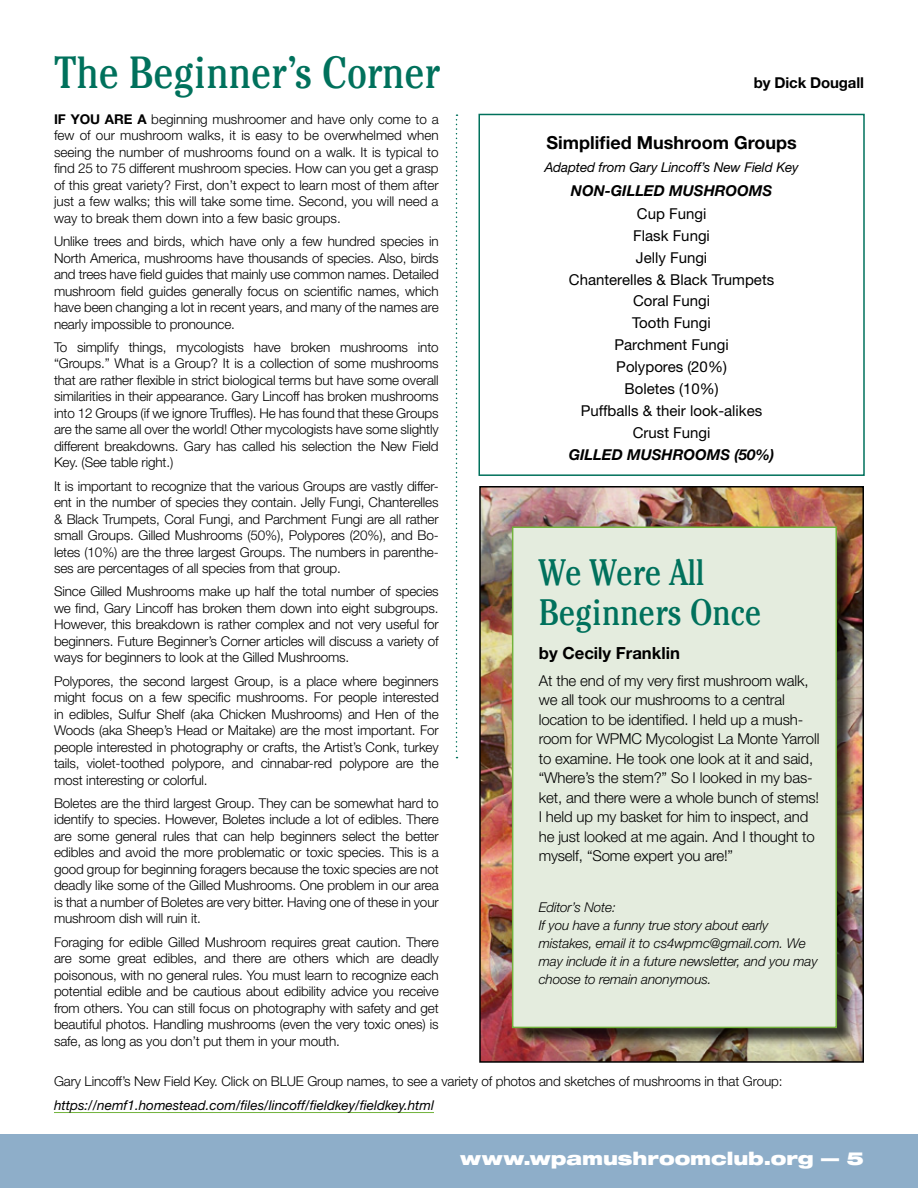
<style>
.page{position:relative;width:918px;height:1188px;background:#fff}
.page>*{position:absolute;margin:0;border:0;box-sizing:border-box;transform-origin:0 0}
.t1{font:condensed 45px "Cheltenham Std";color:#00715c}
.t2{font:condensed 36.75px/40.2px "Cheltenham Std";color:#00715c}
.t3{font:900 expanded 18px "Helvetica Neue";color:#fff}
.t4{font:700 18px "Helvetica Neue";color:#000}
.t5{font:700 16.8px "Helvetica Neue";color:#000}
.t6{font:300 15px/19.5px "Helvetica Neue";letter-spacing:-.01em;color:#000}
.t7{font:15px/21.9px "Helvetica Neue";color:#000;text-align:center}
.t8{font:italic 700 15px "Helvetica Neue";color:#000}
.t9{font:700 15px "Helvetica Neue";letter-spacing:-.01em;color:#000}
.t10{font:300 13.5px/16.5px "Helvetica Neue";letter-spacing:-.01em;color:#000;text-align:justify}
.t11{font:italic 300 13.5px/18px "Helvetica Neue";letter-spacing:-.01em;color:#000}
.t12{font:italic 13.5px "Helvetica Neue";color:#000}
.t13{font:700 13.5px "Helvetica Neue";color:#000}
.s1{font-weight:700}
</style>
<div class="page">
<div style="left:0;top:1134px;width:918px;height:54px;background:#8eaec9"></div>
<img style="left:482px;top:489px;width:379px;height:571px">
<div style="left:479px;top:486px;width:385px;height:577px;border:2px solid #000"></div>
<svg style="left:456px;top:114px;width:2px;height:644px"></svg>
<hr style="left:54px;top:1112px;width:380px;height:1px;background:#72b33c">
<div style="left:514px;top:529px;width:341px;height:518px;background:#000;opacity:.75"></div>
<div style="left:512px;top:526px;width:325px;height:502px;background:#e4ecde;border:2px solid #72b33c"></div>
<div style="left:478px;top:114px;width:387px;height:362px;border:2px solid #00715c"></div>
<h1 class="t1" style="left:54px;top:45px;width:387px">The Beginner’s Corner</h1>
<p class="t13" style="left:54px;top:111px;width:62px">If you are</p>
<p class="t10" style="left:54px;top:111px;width:386px;text-indent:83px"><span class="s1">a</span> beginning mushroomer and have only come to a few of our mushroom walks, it is easy to be overwhelmed when seeing the number of mushrooms found on a walk. It is typical to find 25 to 75 different mushroom species. How can you get a grasp of this great variety? First, don’t expect to learn most of them after just a few walks; this will take some time. Second, you will need a way to break them down into a few basic groups.</p>
<p class="t10" style="left:54px;top:233px;width:386px">Unlike trees and birds, which have only a few hundred species in North America, mushrooms have thousands of species. Also, birds and trees have field guides that mainly use common names. Detailed mushroom field guides generally focus on scientific names, which have been changing a lot in recent years, and many of the names are nearly impossible to pronounce.</p>
<p class="t10" style="left:54px;top:339px;width:386px">To simplify things, mycologists have broken mushrooms into “Groups.” What is a Group? It is a collection of some mushrooms that are rather flexible in strict biological terms but have some overall similarities in their appearance. Gary Lincoff has broken mushrooms into 12 Groups (if we ignore Truffles). He has found that these Groups are the same all over the world! Other mycologists have some slightly different breakdowns. Gary has called his selection the New Field Key. (See table right.)</p>
<p class="t10" style="left:54px;top:477px;width:386px">It is important to recognize that the various Groups are vastly differ&shy;ent in the number of species they contain. Jelly Fungi, Chanterelles &amp; Black Trumpets, Coral Fungi, and Parchment Fungi are all rather small Groups. Gilled Mushrooms (50%), Polypores (20%), and Bo&shy;letes (10%) are the three largest Groups. The numbers in parenthe&shy;ses are percentages of all species from that group.</p>
<p class="t10" style="left:54px;top:583px;width:386px">Since Gilled Mushrooms make up half the total number of species we find, Gary Lincoff has broken them down into eight subgroups.<br>However, this breakdown is rather complex and not very useful for beginners. Future Beginner’s Corner articles will discuss a variety of ways for beginners to look at the Gilled Mushrooms.</p>
<p class="t10" style="left:54px;top:672px;width:386px">Polypores, the second largest Group, is a place where beginners might focus on a few specific mushrooms. For people interested in edibles, Sulfur Shelf (aka Chicken Mushrooms) and Hen of the Woods (aka Sheep’s Head or Maitake) are the most important. For people interested in photography or crafts, the Artist’s Conk, turkey tails, violet-toothed polypore, and cinnabar-red polypore are the most interesting or colorful.</p>
<p class="t10" style="left:54px;top:794px;width:386px">Boletes are the third largest Group. They can be somewhat hard to identify to species. However, Boletes include a lot of edibles. There are some general rules that can help beginners select the better edibles and avoid the more problematic or toxic species. This is a good group for beginning foragers because the toxic species are not deadly like some of the Gilled Mushrooms. One problem in our area is that a number of Boletes are very bitter. Having one of these in your mushroom dish will ruin it.</p>
<p class="t10" style="left:54px;top:933px;width:386px">Foraging for edible Gilled Mushroom requires great caution. There are some great edibles, and there are others which are deadly poisonous, with no general rules. You must learn to recognize each potential edible and be cautious about edibility advice you receive from others. You can still focus on photography with safety and get beautiful photos. Handling mushrooms (even the very toxic ones) is safe, as long as you don’t put them in your mouth.</p>
<p class="t9" style="left:754px;top:73px;width:112px">by Dick Dougall</p>
<h3 class="t4" style="left:546px;top:132px;width:252px">Simplified Mushroom Groups</h3>
<p class="t12" style="left:544px;top:159px;width:256px">Adapted from Gary Lincoff’s New Field Key</p>
<p class="t8" style="left:571px;top:181px;width:203px">NON-GILLED MUSHROOMS</p>
<p class="t7" style="left:569px;top:202px;width:207px">Cup Fungi<br>Flask Fungi<br>Jelly Fungi<br>Chanterelles &amp; Black Trumpets<br>Coral Fungi<br>Tooth Fungi<br>Parchment Fungi<br>Polypores (20%)<br>Boletes (10%)<br>Puffballs &amp; their look-alikes<br>Crust Fungi</p>
<p class="t8" style="left:569px;top:445px;width:207px">GILL ED MUSHROOMS (50%)</p>
<h2 class="t2" style="left:539px;top:552px;width:224px">We Were All<br>Beginners Once</h2>
<p class="t5" style="left:539px;top:643px;width:143px">by Cecily Franklin</p>
<p class="t6" style="left:539px;top:671px;width:282px">At the end of my very first mushroom walk, we all took our mushrooms to a central location to be identified. I held up a mush&shy;room for WPMC Mycologist La Monte Yarroll to examine. He took one look at it and said, “Where’s the stem?” So I looked in my bas&shy;ket, and there were a whole bunch of stems!<br>I held up my basket for him to inspect, and he just looked at me again. And I thought to myself, “Some expert you are!”</p>
<p class="t11" style="left:539px;top:898px;width:280px">Editor’s Note:<br>If you have a funny true story about early mistakes, email it to cs4wpmc@gmail.com. We may include it in a future newsletter, and you may choose to remain anonymous.</p>
<p class="t10" style="left:54px;top:1073px;width:226px">Gary Lincoff’s New Field Key. Click on blue</p>
<p class="t10" style="left:307px;top:1073px;width:477px">Group names, to see a variety of photos and sketches of mushrooms in that Group:</p>
<p class="t12" style="left:54px;top:1097px;width:382px">https://nemf1.homestead.com/files/lincoff/fieldkey/fieldkey.html</p>
<h3 class="t3" style="left:460px;top:1147px;width:405px">www.wpamushroomclub.org — 5</h3>
</div>
